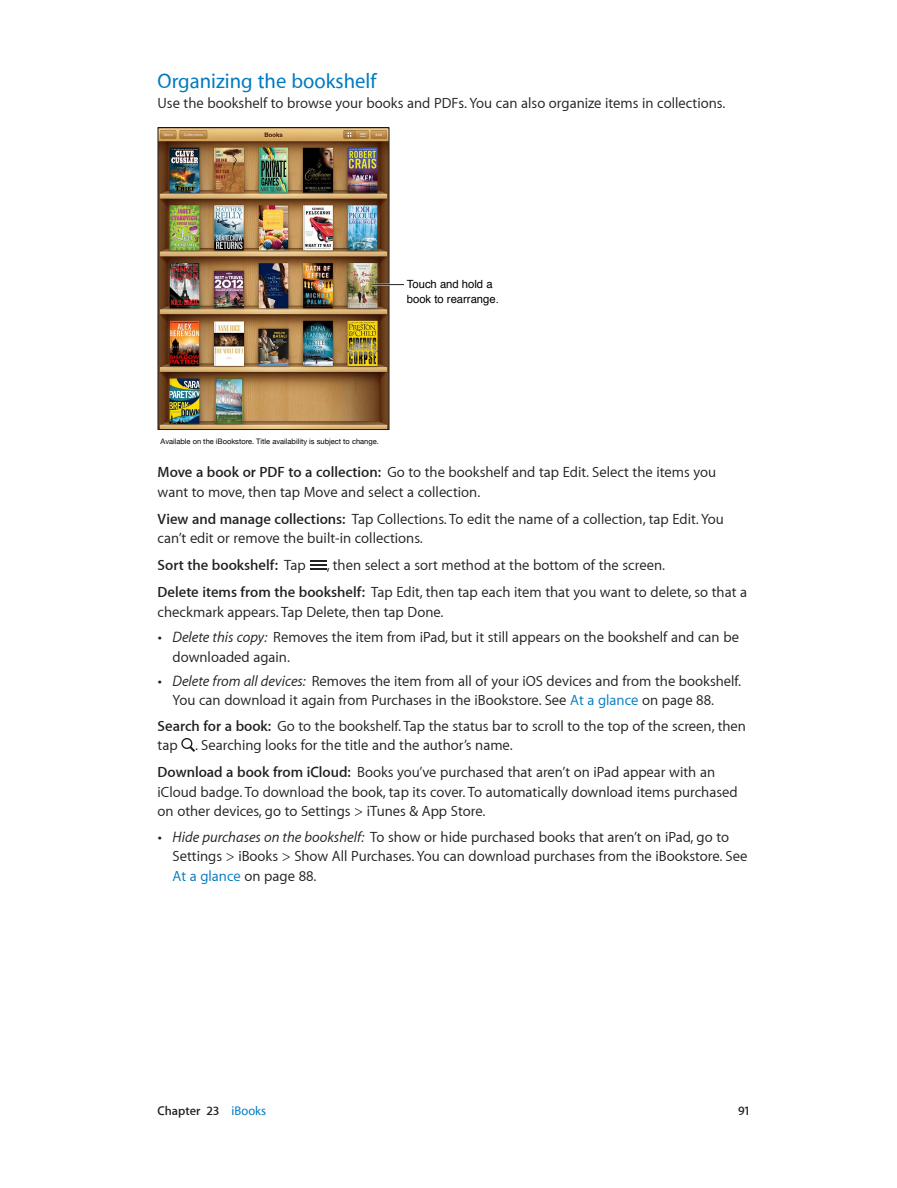
<style>
.page{position:relative;width:897px;height:1188px;background:#fff}
.page>*{position:absolute;margin:0;border:0;box-sizing:border-box;transform-origin:0 0}
.t1{font:500 21px "Myriad Set";color:#007ac2}
.t2{font:15px/19.5px "Myriad Set Text";color:#231f20}
.t3{font:600 15px "Myriad Set";color:#231f20}
.t4{font:600 12.75px "Myriad Set";color:#231f20}
.t5{font:11.25px/14.2px "Helvetica";color:#000}
.t6{font:7.5px "Helvetica Neue";color:#000}
.s1{font-family:"Myriad Set";font-weight:600}
.s2{font-family:"Myriad Set Text";font-weight:400}
.s3{font-style:italic}
.s4{color:#007ac2}
.s5{font-weight:500;color:#007ac2}
</style>
<div class="page">
<svg style="left:310px;top:560px;width:16px;height:10px"></svg>
<img style="left:160px;top:129px;width:227px;height:299px">
<div style="left:158px;top:127px;width:231px;height:303px;border:1px solid #231f20"></div>
<hr style="left:373px;top:284px;width:31px;height:2px;background:#fff">
<hr style="left:373px;top:284px;width:31px;height:1px;background:#231f20">
<svg style="left:181px;top:738px;width:14px;height:14px"></svg>
<h3 class="t1" style="left:158px;top:68px;width:220px">Organizing the bookshelf</h3>
<p class="t2" style="left:158px;top:93px;width:569px">Use the bookshelf to browse your books and PDFs. You can also organize items in collections.</p>
<p class="t5" style="left:407px;top:278px;width:93px">Touch and hold a book to rearrange.</p>
<p class="t6" style="left:161px;top:437px;width:220px">Available on the iBookstore. Title availability is subject to change.</p>
<p class="t2" style="left:158px;top:462px;width:560px"><span class="s1">Move a book or PDF to a collection:</span> Go to the bookshelf and tap Edit. Select the items you want to move, then tap Move and select a collection.</p>
<p class="t2" style="left:158px;top:509px;width:567px"><span class="s1">View and manage collections:</span> Tap Collections. To edit the name of a collection, tap Edit. You can’t edit or remove the built-in collections.</p>
<p class="t3" style="left:158px;top:556px;width:150px">Sort the bookshelf: <span class="s2">Tap</span></p>
<p class="t2" style="left:327px;top:555px;width:340px">, then select a sort method at the bottom of the screen.</p>
<p class="t2" style="left:158px;top:582px;width:591px"><span class="s1">Delete items from the bookshelf:</span> Tap Edit, then tap each item that you want to delete, so that a checkmark appears. Tap Delete, then tap Done.</p>
<p class="t2" style="left:172px;top:627px;width:568px;text-indent:-15px">• <span class="s3">Delete this copy:</span> Removes the item from iPad, but it still appears on the bookshelf and can be downloaded again.</p>
<p class="t2" style="left:158px;top:671px;width:585px">• <span class="s3">Delete from all devices:</span> Removes the item from all of your iOS devices and from the bookshelf.</p>
<p class="t2" style="left:158px;top:687px;width:589px;line-height:25.5px;text-indent:15px">You can download it again from Purchases in the iBookstore. See <span class="s4">At a glance</span> on page 88.<br><span class="s1">Search for a book:</span> Go to the bookshelf. Tap the status bar to scroll to the top of the screen, then</p>
<p class="t2" style="left:158px;top:735px;width:356px">tap . Searching looks for the title and the author’s name.</p>
<p class="t2" style="left:157px;top:762px;width:581px"><span class="s1">Download a book from iCloud:</span> Books you’ve purchased that aren’t on iPad appear with an iCloud badge. To download the book, tap its cover. To automatically download items purchased on other devices, go to Settings &gt; iTunes &amp; App Store.</p>
<p class="t2" style="left:172px;top:827px;width:576px;text-indent:-15px">• <span class="s3">Hide purchases on the bookshelf:</span> To show or hide purchased books that aren’t on iPad, go to<br>Settings &gt; iBooks &gt; Show All Purchases. You can download purchases from the iBookstore. See<br><span class="s4">At a glance</span> on page 88.</p>
<p class="t4" style="left:157px;top:1102px;width:110px">Chapter 23 <span class="s5">iBooks</span></p>
<p class="t4" style="left:738px;top:1102px;width:14px">91</p>
</div>
